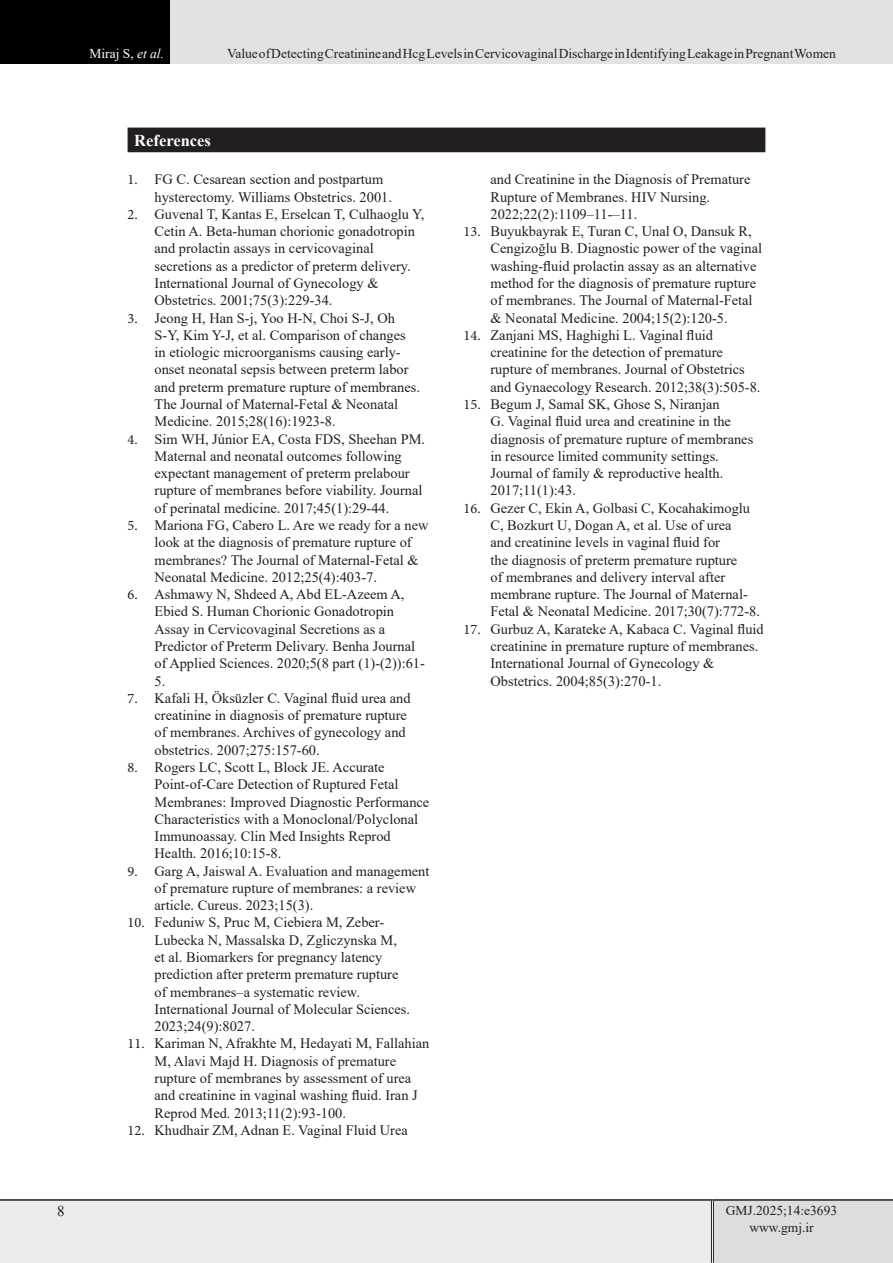
<style>
.page{position:relative;width:893px;height:1263px;background:#fff}
.page>*{position:absolute;margin:0;border:0;box-sizing:border-box;transform-origin:0 0}
.t1{font:700 16.5px "Times New Roman";color:#fff}
.t2{font:15px "Times New Roman";color:#231f20}
.t3{font:14.4px/17.2px "Times New Roman";color:#231f20}
.lllllllllllllll{font:13.5px "Times New Roman";color:#231f20}
.t4{font:13.5px "Times New Roman";color:#fff}
.s1{font-style:italic}
.s2{font-family:"Minion Pro"}
</style>
<div class="page">
<div style="left:0;top:1200px;width:712px;height:63px;background:#ececee"></div>
<div style="left:712px;top:1200px;width:181px;height:63px;background:#dcdddf"></div>
<hr style="left:711px;top:1201px;width:3px;height:62px;background:#fff">
<hr style="left:711px;top:1201px;width:1px;height:62px;background:#231f20">
<hr style="left:713px;top:1201px;width:1px;height:62px;background:#231f20">
<hr style="left:0;top:1199px;width:712px;height:2px;background:#231f20">
<hr style="left:712px;top:1199px;width:181px;height:2px;background:#231f20">
<div style="left:0;top:0;width:170px;height:64px;background:#000"></div>
<div style="left:170px;top:0;width:723px;height:64px;background:#e1e2e4"></div>
<div style="left:128px;top:128px;width:637px;height:23px;background:#231f20"></div>
<hr style="left:128px;top:151px;width:637px;height:1px;background:#231f20">
<p class="t4" style="left:89px;top:44px;width:76px">Miraj S, <span class="s1">et al.</span></p>
<p class="lllllllllllllll" style="left:227px;top:44px;width:610px">Value of Detecting Creatinine and Hcg Levels in Cervicovaginal Discharge in Identifying Leakage in Pregnant Women</p>
<p class="t1" style="left:134px;top:128px;width:78px">References</p>
<p class="t3" style="left:155px;top:170px;width:239px;text-indent:-27px"><span class="s2">1.</span> FG C. Cesarean section and postpartum hysterectomy. Williams Obstetrics. 2001.</p>
<p class="t3" style="left:155px;top:205px;width:271px;text-indent:-27px"><span class="s2">2.</span> Guvenal T, Kantas E, Erselcan T, Culhaoglu Y, Cetin A. Beta-human chorionic gonadotropin and prolactin assays in cervicovaginal secretions as a predictor of preterm delivery.<br>International Journal of Gynecology &amp; Obstetrics. 2001;75(3):229-34.</p>
<p class="t3" style="left:155px;top:309px;width:267px;text-indent:-27px"><span class="s2">3.</span> Jeong H, Han S-j, Yoo H-N, Choi S-J, Oh S-Y, Kim Y-J, et al. Comparison of changes in etiologic microorganisms causing early&shy;onset neonatal sepsis between preterm labor and preterm premature rupture of membranes.<br>The Journal of Maternal-Fetal &amp; Neonatal Medicine. 2015;28(16):1923-8.</p>
<p class="t3" style="left:155px;top:430px;width:272px;text-indent:-27px"><span class="s2">4.</span> Sim WH, Júnior EA, Costa FDS, Sheehan PM.<br>Maternal and neonatal outcomes following expectant management of preterm prelabour rupture of membranes before viability. Journal of perinatal medicine. 2017;45(1):29-44.</p>
<p class="t3" style="left:155px;top:516px;width:275px;text-indent:-27px"><span class="s2">5.</span> Mariona FG, Cabero L. Are we ready for a new look at the diagnosis of premature rupture of membranes? The Journal of Maternal-Fetal &amp; Neonatal Medicine. 2012;25(4):403-7.</p>
<p class="t3" style="left:155px;top:585px;width:272px;text-indent:-27px"><span class="s2">6.</span> Ashmawy N, Shdeed A, Abd EL-Azeem A, Ebied S. Human Chorionic Gonadotropin Assay in Cervicovaginal Secretions as a Predictor of Preterm Delivary. Benha Journal of Applied Sciences. 2020;5(8 part (1)-(2)):61- 5.</p>
<p class="t3" style="left:155px;top:689px;width:258px;text-indent:-27px"><span class="s2">7.</span> Kafali H, Öksüzler C. Vaginal fluid urea and creatinine in diagnosis of premature rupture of membranes. Archives of gynecology and obstetrics. 2007;275:157-60.</p>
<p class="t3" style="left:155px;top:758px;width:276px;text-indent:-27px"><span class="s2">8.</span> Rogers LC, Scott L, Block JE. Accurate Point-of-Care Detection of Ruptured Fetal Membranes: Improved Diagnostic Performance Characteristics with a Monoclonal/Polyclonal Immunoassay. Clin Med Insights Reprod Health. 2016;10:15-8.</p>
<p class="t3" style="left:155px;top:862px;width:276px;text-indent:-27px"><span class="s2">9.</span> Garg A, Jaiswal A. Evaluation and management of premature rupture of membranes: a review article. Cureus. 2023;15(3).</p>
<p class="t3" style="left:155px;top:913px;width:257px;text-indent:-27px"><span class="s2">10.</span> Feduniw S, Pruc M, Ciebiera M, Zeber-Lubecka N, Massalska D, Zgliczynska M, et al. Biomarkers for pregnancy latency prediction after preterm premature rupture of membranes–a systematic review.<br>International Journal of Molecular Sciences.<br>2023;24(9):8027.</p>
<p class="t3" style="left:155px;top:1034px;width:276px;text-indent:-27px"><span class="s2">11.</span> Kariman N, Afrakhte M, Hedayati M, Fallahian M, Alavi Majd H. Diagnosis of premature rupture of membranes by assessment of urea and creatinine in vaginal washing fluid. Iran J Reprod Med. 2013;11(2):93-100.</p>
<p class="t3" style="left:128px;top:1121px;width:282px"><span class="s2">12.</span> Khudhair ZM, Adnan E. Vaginal Fluid Urea</p>
<p class="t3" style="left:490px;top:170px;width:261px">and Creatinine in the Diagnosis of Premature<br>Rupture of Membranes. HIV Nursing.<br>2022;22(2):1109–11-–11.</p>
<p class="t3" style="left:490px;top:222px;width:273px;text-indent:-27px"><span class="s2">13.</span> Buyukbayrak E, Turan C, Unal O, Dansuk R, Cengizoğlu B. Diagnostic power of the vaginal washing-fluid prolactin assay as an alternative method for the diagnosis of premature rupture of membranes. The Journal of Maternal-Fetal &amp; Neonatal Medicine. 2004;15(2):120-5.</p>
<p class="t3" style="left:490px;top:326px;width:271px;text-indent:-27px"><span class="s2">14.</span> Zanjani MS, Haghighi L. Vaginal fluid creatinine for the detection of premature rupture of membranes. Journal of Obstetrics and Gynaecology Research. 2012;38(3):505-8.</p>
<p class="t3" style="left:490px;top:395px;width:264px;text-indent:-27px"><span class="s2">15.</span> Begum J, Samal SK, Ghose S, Niranjan<br>G. Vaginal fluid urea and creatinine in the diagnosis of premature rupture of membranes in resource limited community settings.<br>Journal of family &amp; reproductive health.<br>2017;11(1):43.</p>
<p class="t3" style="left:490px;top:499px;width:271px;text-indent:-27px"><span class="s2">16.</span> Gezer C, Ekin A, Golbasi C, Kocahakimoglu C, Bozkurt U, Dogan A, et al. Use of urea<br>and creatinine levels in vaginal fluid for<br>the diagnosis of preterm premature rupture<br>of membranes and delivery interval after membrane rupture. The Journal of Maternal-Fetal &amp; Neonatal Medicine. 2017;30(7):772-8.</p>
<p class="t3" style="left:490px;top:620px;width:275px;text-indent:-27px"><span class="s2">17.</span> Gurbuz A, Karateke A, Kabaca C. Vaginal fluid creatinine in premature rupture of membranes.<br>International Journal of Gynecology &amp; Obstetrics. 2004;85(3):270-1.</p>
<p class="t2" style="left:57px;top:1201px;width:9px">8</p>
<p class="lllllllllllllll" style="left:726px;top:1201px;width:113px">GMJ.2025;14:e3693</p>
<p class="lllllllllllllll" style="left:749px;top:1217px;width:66px">www.gmj.ir</p>
</div>
